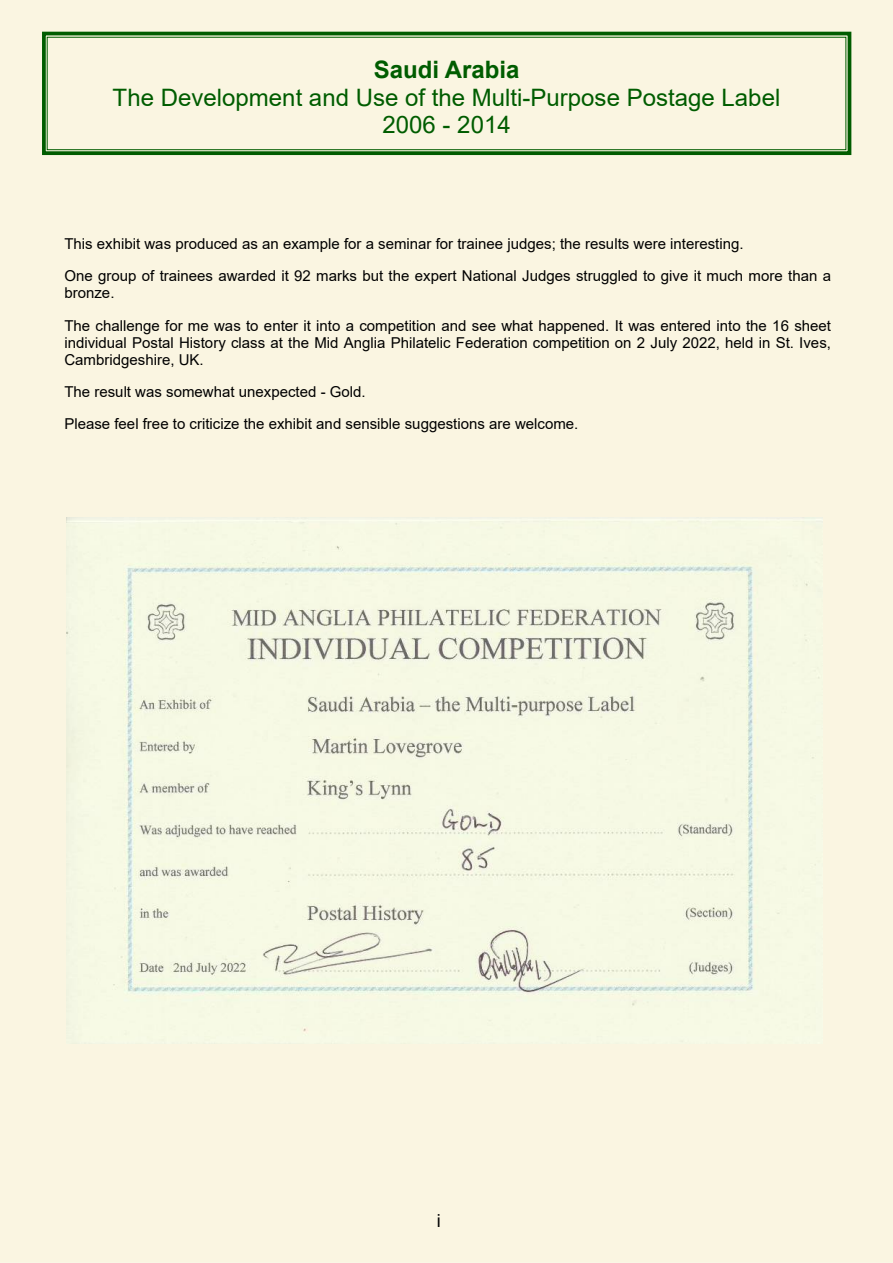
<style>
.page{position:relative;width:893px;height:1263px;background:#fff}
.page>*{position:absolute;margin:0;border:0;box-sizing:border-box;transform-origin:0 0}
.t1{font:24px/27.5px "Arial";color:#005c00;text-align:center}
.t2{font:700 24px "Arial";color:#005c00}
.t3{font:18px "Arial";color:#000}
.t4{font:15px/32.2px "Arial";color:#000}
</style>
<div class="page">
<div style="left:0;top:0;width:892px;height:1263px;background:#faf5e1"></div>
<div style="left:42px;top:32px;width:809px;height:123px;border:4px solid #005c00"></div>
<div style="left:47px;top:37px;width:798px;height:113px;background:#faf5e1"></div>
<div style="left:47px;top:37px;width:799px;height:113px;border:1px solid #005c00"></div>
<img style="left:66px;top:517px;width:756px;height:526px">
<h1 class="t2" style="left:374px;top:56px;width:147px">Saudi Arabia</h1>
<h1 class="t1" style="left:113px;top:83px;width:669px">The Development and Use of the Multi-Purpose Postage Label<br>2006 - 2014</h1>
<p class="t4" style="left:64px;top:228px;width:768px">This exhibit was produced as an example for a seminar for trainee judges; the results were interesting.<br>One group of trainees awarded it 92 marks but the expert National Judges struggled to give it much more than a</p>
<p class="t4" style="left:64px;top:277px;width:768px">bronze.<br>The challenge for me was to enter it into a competition and see what happened. It was entered into the 16 sheet</p>
<p class="t4" style="left:64px;top:334px;width:768px;line-height:17.2px">individual Postal History class at the Mid Anglia Philatelic Federation competition on 2 July 2022, held in St. Ives,<br>Cambridgeshire, UK.</p>
<p class="t4" style="left:64px;top:376px;width:515px">The result was somewhat unexpected - Gold.<br>Please feel free to criticize the exhibit and sensible suggestions are welcome.</p>
<p class="t3" style="left:437px;top:1211px;width:5px">i</p>
</div>
